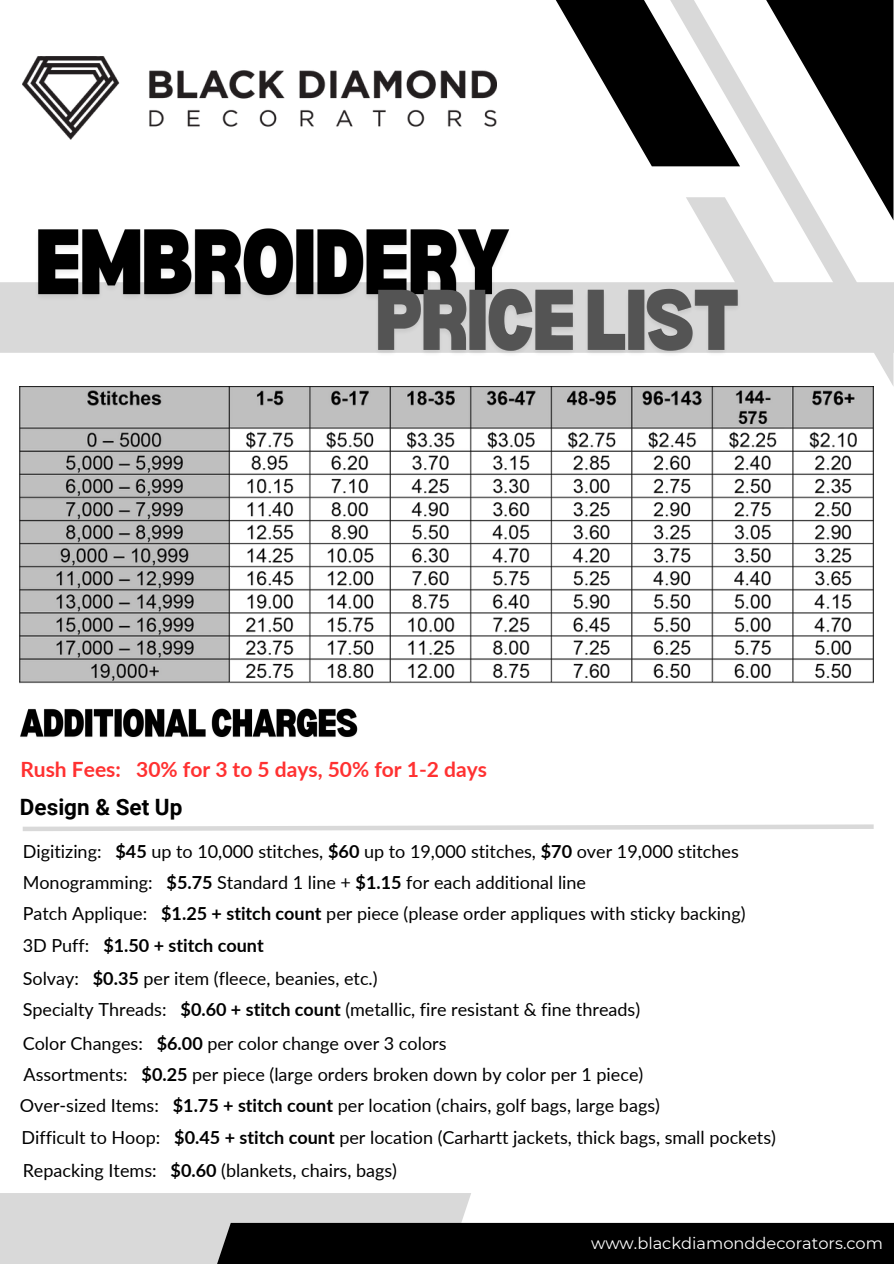
<style>
.page{position:relative;width:894px;height:1264px;background:#fff}
.page>*{position:absolute;margin:0;border:0;box-sizing:border-box;transform-origin:0 0}
.t1{font:700 22.5px "Roboto";color:#000}
.t2{font:700 21px "Lato";color:#ff3131}
.t3{font:18px "Lato";color:#000}
.t4{font:700 18px "Lato";color:#000}
.t5{font:16.2px "Montserrat";color:#fff}
.s1{font-weight:700}
.s2{font-weight:400}
</style>
<div class="page">
<svg style="left:650px;top:353px;width:242px;height:34px"></svg>
<svg style="left:555px;top:0;width:337px;height:282px"></svg>
<div style="left:0;top:1192px;width:471px;height:71px;background:#d9d9d9"></div>
<div style="left:164px;top:1222px;width:729px;height:41px;background:#000"></div>
<div style="left:0;top:282px;width:893px;height:71px;background:#d9d9d9"></div>
<img style="left:20px;top:387px;width:853px;height:297px">
<img style="left:23px;top:56px;width:473px;height:84px">
<img style="left:31px;top:228px;width:479px;height:79px">
<img style="left:370px;top:272px;width:375px;height:91px">
<img style="left:20px;top:708px;width:338px;height:30px">
<svg style="left:22px;top:824px;width:852px;height:7px"></svg>
<p class="t2" style="left:20px;top:756px;width:468px">Rush Fees: 30% for 3 to 5 days, 50% for 1-2 days</p>
<p class="t1" style="left:20px;top:793px;width:164px">Design &amp; Set Up</p>
<p class="t3" style="left:23px;top:840px;width:717px">Digitizing: <span class="s1">$45</span> up to 10,000 stitches, <span class="s1">$60</span> up to 19,000 stitches, <span class="s1">$70</span> over 19,000 stitches</p>
<p class="t3" style="left:23px;top:871px;width:564px">Monogramming: <span class="s1">$5.75</span> Standard 1 line + <span class="s1">$1.15</span> for each additional line</p>
<h3 class="t3" style="left:23px;top:902px;width:724px">Patch Applique: <span class="s1">$1.25 + stitch count</span> per piece (please order appliques with sticky backing)</h3>
<h3 class="t4" style="left:23px;top:933px;width:242px"><span class="s2">3D Puff:</span> $1.50 + stitch count</h3>
<p class="t3" style="left:23px;top:967px;width:356px">Solvay: <span class="s1">$0.35</span> per item (fleece, beanies, etc.)</p>
<p class="t3" style="left:23px;top:998px;width:618px">Specialty Threads: <span class="s1">$0.60 + stitch count</span> (metallic, fire resistant &amp; fine threads)</p>
<p class="t3" style="left:23px;top:1032px;width:425px">Color Changes: <span class="s1">$6.00</span> per color change over 3 colors</p>
<p class="t3" style="left:24px;top:1063px;width:621px">Assortments: <span class="s1">$0.25</span> per piece (large orders broken down by color per 1 piece)</p>
<p class="t3" style="left:20px;top:1094px;width:641px">Over-sized Items: <span class="s1">$1.75 + stitch count</span> per location (chairs, golf bags, large bags)</p>
<p class="t3" style="left:21px;top:1125px;width:755px">Difficult to Hoop: <span class="s1">$0.45 + stitch count</span> per location (Carhartt jackets, thick bags, small pockets)</p>
<p class="t3" style="left:23px;top:1159px;width:376px">Repacking Items: <span class="s1">$0.60</span> (blankets, chairs, bags)</p>
<p class="t5" style="left:591px;top:1232px;width:293px">www.blackdiamonddecorators.com</p>
</div>
